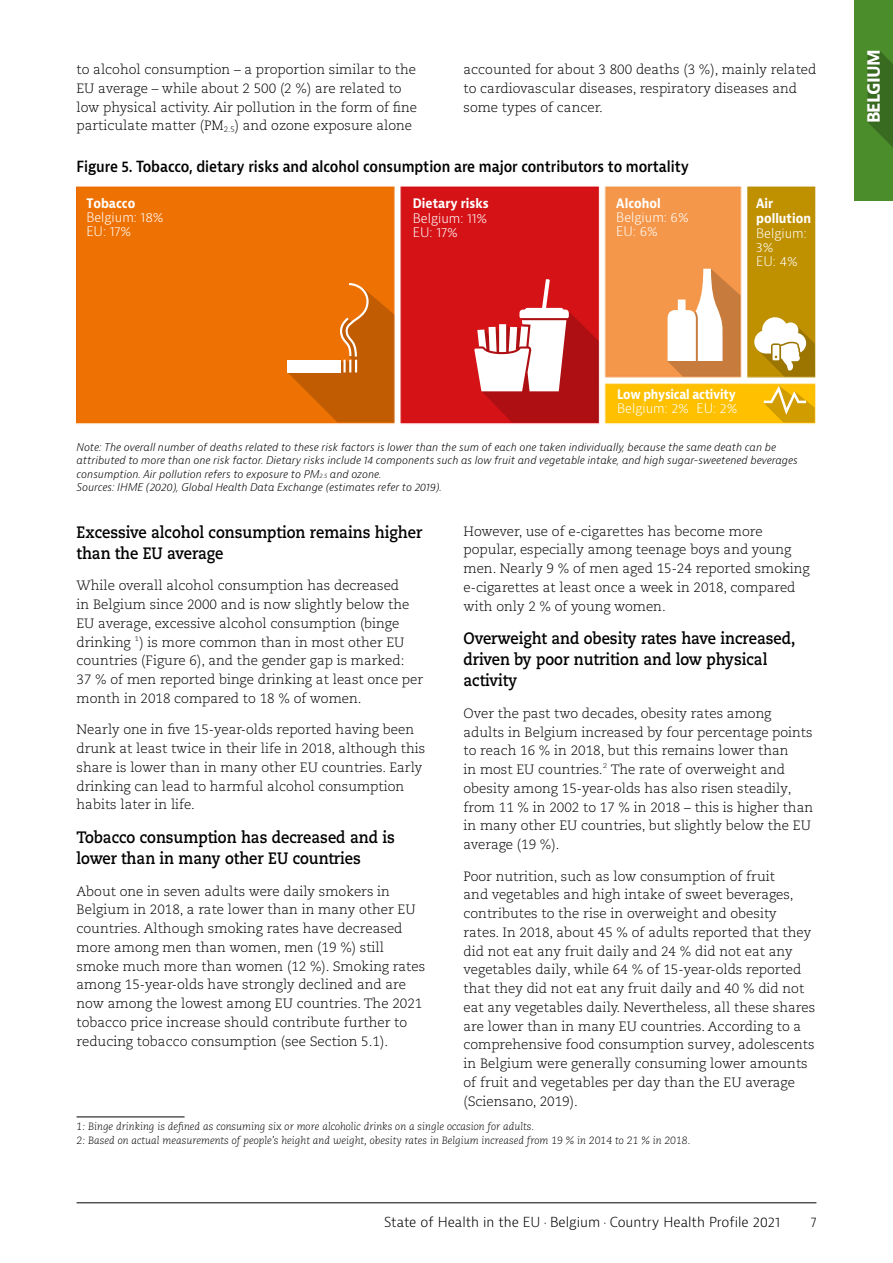
<style>
.page{position:relative;width:893px;height:1263px;background:#fff}
.page>*{position:absolute;margin:0;border:0;box-sizing:border-box;transform-origin:0 0}
.t1{font:700 18px "Bernina Sans";letter-spacing:-.04em;color:#fff;scale:.95 1}
.t2{font:700 16.5px/21px "Caecilia LT Pro 75";color:#000;scale:.9 1}
.t3{font:600 15px "Bernina Sans";letter-spacing:-.005em;color:#000;scale:.9 1}
.t4{font:300 13.5px/18.8px "Caecilia LT Pro 45";color:#000}
.t5{font:300 13.5px "Bernina Sans";color:#000}
.t6{font:300 13.5px "Bernina Sans";color:#000;scale:.9 1}
.t7{font:300 12.75px/14.1px "Bernina Sans";color:#fff}
.t8{font:700 12.75px/15.5px "Bernina Sans";color:#fff;scale:.9 1}
.t9{font:700 12.75px "Bernina Sans";letter-spacing:-.02em;color:#fff;scale:.88 1}
.t10{font:italic 300 10.5px/13.5px "Bernina Sans";color:#000}
.t11{font:italic 300 10.5px/13.5px "Caecilia LT Pro 46";color:#000}
.s1{font-size:6.15px}
</style>
<div class="page">
<div style="left:854px;top:0;width:39px;height:201px;background:#4b8d2b"></div>
<hr style="left:77px;top:1202px;width:739px;height:1px;background:#000">
<svg style="left:867px;top:51px;width:26px;height:96px"></svg>
<hr style="left:77px;top:1117px;width:108px;height:1px;background:#000">
<img style="left:77px;top:187px;width:738px;height:238px">
<svg style="left:287px;top:282px;width:107px;height:140px;background:#da7214"></svg>
<svg style="left:667px;top:269px;width:74px;height:108px"></svg>
<svg style="left:474px;top:279px;width:125px;height:143px"></svg>
<svg style="left:764px;top:386px;width:51px;height:37px;background:#e7b41c"></svg>
<svg style="left:754px;top:317px;width:61px;height:60px"></svg>
<p class="t4" style="left:77px;top:60px;width:342px">to alcohol consumption – a proportion similar to the EU average – while about 2 500 (2 %) are related to low physical activity. Air pollution in the form of fine particulate matter (PM<sub>2.5</sub>) and ozone exposure alone</p>
<p class="t4" style="left:463px;top:60px;width:354px">accounted for about 3 800 deaths (3 %), mainly related to cardiovascular diseases, respiratory diseases and some types of cancer.</p>
<p class="t3" style="left:77px;top:157px;width:682px">Figure 5. Tobacco, dietary risks and alcohol consumption are major contributors to mortality</p>
<p class="t8" style="left:86px;top:195px;width:56px">Tobacco</p>
<p class="t7" style="left:86px;top:210px;width:79px">Belgium: 18%<br>EU: 17%</p>
<p class="t8" style="left:413px;top:196px;width:86px">Dietary risks</p>
<p class="t7" style="left:413px;top:211px;width:76px">Belgium: 11%<br>EU: 17%</p>
<p class="t8" style="left:616px;top:195px;width:51px">Alcohol</p>
<p class="t7" style="left:616px;top:210px;width:74px">Belgium: 6%<br>EU: 6%</p>
<p class="t8" style="left:756px;top:195px;width:62px">Air pollution</p>
<p class="t7" style="left:756px;top:226px;width:52px">Belgium:<br>3%<br>EU: 4%</p>
<p class="t9" style="left:617px;top:386px;width:136px">Low physical activity</p>
<p class="t7" style="left:617px;top:402px;width:122px">Belgium: 2% EU: 2%</p>
<p class="t10" style="left:77px;top:440px;width:723px">Note: The overall number of deaths related to these risk factors is lower than the sum of each one taken individually, because the same death can be attributed to more than one risk factor. Dietary risks include 14 components such as low fruit and vegetable intake, and high sugar-sweetened beverages consumption. Air pollution refers to exposure to PM<span class="s1">2.5</span> and ozone.<br>Sources: IHME (2020), Global Health Data Exchange (estimates refer to 2019).</p>
<p class="t2" style="left:77px;top:521px;width:386px">Excessive alcohol consumption remains higher than the EU average</p>
<p class="t4" style="left:77px;top:576px;width:348px">While overall alcohol consumption has decreased<br>in Belgium since 2000 and is now slightly below the EU average, excessive alcohol consumption (binge drinking <sup>1</sup>) is more common than in most other EU countries (Figure 6), and the gender gap is marked:<br>37 % of men reported binge drinking at least once per month in 2018 compared to 18 % of women.</p>
<p class="t4" style="left:77px;top:720px;width:350px">Nearly one in five 15-year-olds reported having been drunk at least twice in their life in 2018, although this share is lower than in many other EU countries. Early drinking can lead to harmful alcohol consumption habits later in life.</p>
<p class="t2" style="left:77px;top:826px;width:355px">Tobacco consumption has decreased and is lower than in many other EU countries</p>
<p class="t4" style="left:77px;top:881px;width:350px">About one in seven adults were daily smokers in Belgium in 2018, a rate lower than in many other EU countries. Although smoking rates have decreased more among men than women, men (19 %) still smoke much more than women (12 %). Smoking rates among 15-year-olds have strongly declined and are now among the lowest among EU countries. The 2021 tobacco price increase should contribute further to reducing tobacco consumption (see Section 5.1).</p>
<p class="t4" style="left:463px;top:521px;width:348px">However, use of e-cigarettes has become more popular, especially among teenage boys and young men. Nearly 9 % of men aged 15-24 reported smoking e-cigarettes at least once a week in 2018, compared with only 2 % of young women.</p>
<p class="t2" style="left:463px;top:628px;width:370px">Overweight and obesity rates have increased, driven by poor nutrition and low physical activity</p>
<p class="t4" style="left:463px;top:703px;width:351px">Over the past two decades, obesity rates among adults in Belgium increased by four percentage points to reach 16 % in 2018, but this remains lower than<br>in most EU countries.<sup>2</sup> The rate of overweight and obesity among 15-year-olds has also risen steadily, from 11 % in 2002 to 17 % in 2018 – this is higher than in many other EU countries, but slightly below the EU average (19 %).</p>
<p class="t4" style="left:463px;top:866px;width:353px">Poor nutrition, such as low consumption of fruit<br>and vegetables and high intake of sweet beverages, contributes to the rise in overweight and obesity rates. In 2018, about 45 % of adults reported that they did not eat any fruit daily and 24 % did not eat any vegetables daily, while 64 % of 15-year-olds reported that they did not eat any fruit daily and 40 % did not eat any vegetables daily. Nevertheless, all these shares are lower than in many EU countries. According to a comprehensive food consumption survey, adolescents in Belgium were generally consuming lower amounts of fruit and vegetables per day than the EU average (Sciensano, 2019).</p>
<p class="t11" style="left:77px;top:1120px;width:616px">1: Binge drinking is defined as consuming six or more alcoholic drinks on a single occasion for adults.<br>2: Based on actual measurements of people’s height and weight, obesity rates in Belgium increased from 19 % in 2014 to 21 % in 2018.</p>
<p class="t5" style="left:384px;top:1213px;width:398px">State of Health in the EU · Belgium · Country Health Profile 2021</p>
<p class="t6" style="left:811px;top:1213px;width:8px">7</p>
<h1 class="t1" style="left:862px;top:123px;width:79px;rotate:-90deg">BELGIUM</h1>
</div>
